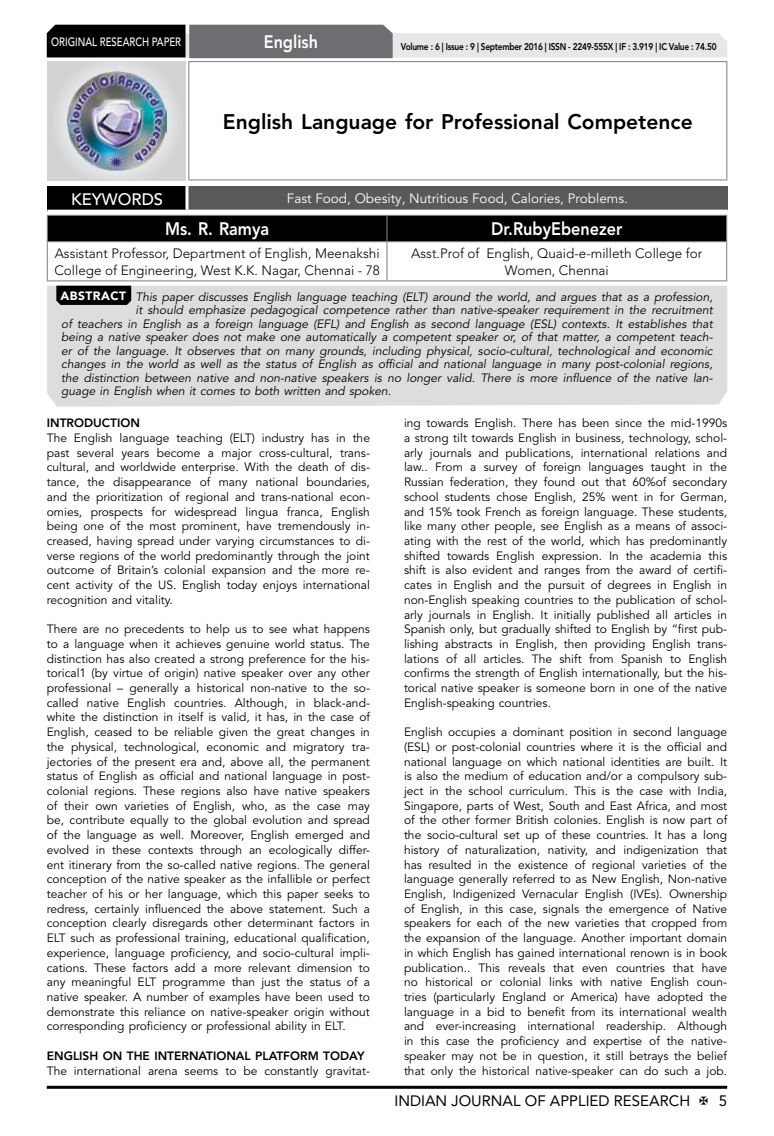
<style>
.page{position:relative;width:774px;height:1136px;background:#fff}
.page>*{position:absolute;margin:0;border:0;box-sizing:border-box;transform-origin:0 0}
.t1{font:800 21px "Avenir LT Std";color:#000}
.t2{font:800 18px "Avenir LT Std";color:#fff;scale:.9 1}
.t3{font:500 16.5px "Avenir LT Std";color:#fff}
.t4{font:15px "Avenir LT Std";color:#000}
.t5{font:300 13.5px/16.2px "Avenir LT Std";color:#000}
.t6{font:13.5px "Avenir LT Std";color:#fff}
.t7{font:12px/14.7px "Avenir LT Std";color:#000;text-align:justify}
.t8{font:italic 12px "Avenir LT Std";color:#000}
.t9{font:800 12px "Avenir LT Std";color:#000}
.t10{font:500 12px "Avenir LT Std";color:#fff;scale:.8 1}
.t11{font:800 9.75px "Avenir LT Std";letter-spacing:-.03em;color:#000;scale:.85 1}
.s1{font-weight:900;font-style:normal;color:#fff}
</style>
<div class="page">
<hr style="left:47px;top:1085px;width:680px;height:3px;background:#000">
<div style="left:48px;top:62px;width:137px;height:118px;background:linear-gradient(to right,#d9dadb,#d9dadb)"></div>
<img style="left:68px;top:71px;width:99px;height:100px">
<svg style="left:47px;top:25px;width:680px;height:33px;background:#979899"></svg>
<hr style="left:188px;top:61px;width:539px;height:1px;background:#808285">
<hr style="left:188px;top:62px;width:1px;height:117px;background:#808285">
<hr style="left:726px;top:62px;width:1px;height:117px;background:#808285">
<hr style="left:188px;top:179px;width:539px;height:1px;background:#808285">
<div style="left:47px;top:215px;width:680px;height:26px;background:#000"></div>
<hr style="left:47px;top:241px;width:340px;height:1px;background:#808285">
<hr style="left:47px;top:242px;width:1px;height:38px;background:#808285">
<hr style="left:387px;top:241px;width:340px;height:1px;background:#808285">
<hr style="left:386px;top:242px;width:1px;height:38px;background:#808285">
<hr style="left:726px;top:242px;width:1px;height:38px;background:#808285">
<hr style="left:47px;top:280px;width:340px;height:1px;background:#808285">
<hr style="left:387px;top:280px;width:340px;height:1px;background:#808285">
<div style="left:47px;top:285px;width:680px;height:121px;background:#dcddde"></div>
<svg style="left:56px;top:285px;width:75px;height:20px"></svg>
<div style="left:47px;top:186px;width:140px;height:25px;background:#000"></div>
<div style="left:187px;top:186px;width:541px;height:25px;background:#58595b"></div>
<hr style="left:185px;top:186px;width:3px;height:24px;background:#fff">
<hr style="left:47px;top:210px;width:140px;height:3px;background:#fff">
<hr style="left:187px;top:210px;width:541px;height:3px;background:#fff">
<p class="t10" style="left:51px;top:34px;width:163px">ORIGINAL RESEARCH PAPER</p>
<h2 class="t2" style="left:264px;top:31px;width:62px">English</h2>
<p class="t11" style="left:401px;top:41px;width:373px">Volume : 6 | Issue : 9 | September 2016 | ISSN - 2249-555X | IF : 3.919 | IC Value : 74.50</p>
<h1 class="t1" style="left:223px;top:109px;width:471px">English Language for Professional Competence</h1>
<h3 class="t3" style="left:71px;top:189px;width:94px">KEYWORDS</h3>
<p class="t6" style="left:287px;top:190px;width:342px">Fast Food, Obesity, Nutritious Food, Calories, Problems.</p>
<h2 class="t2" style="left:165px;top:218px;width:117px">Ms. R. Ramya</h2>
<h2 class="t2" style="left:491px;top:218px;width:148px">Dr.RubyEbenezer</h2>
<p class="t5" style="left:54px;top:245px;width:327px">Assistant Professor, Department of English, Meenakshi<br>College of Engineering, West K.K. Nagar, Chennai - 78</p>
<p class="t5" style="left:411px;top:245px;width:293px;text-align:center">Asst.Prof of English, Quaid-e-milleth College for<br>Women, Chennai</p>
<p class="t8" style="left:61px;top:290px;width:654px"><span class="s1">ABSTRACT</span> This paper discusses English language teaching (ELT) around the world, and argues that as a profession,</p>
<p class="t8" style="left:135px;top:303px;width:579px">it should emphasize pedagogical competence rather than native-speaker requirement in the recruitment</p>
<p class="t8" style="left:61px;top:317px;width:653px">of teachers in English as a foreign language (EFL) and English as second language (ESL) contexts. It establishes that</p>
<p class="t8" style="left:61px;top:330px;width:653px">being a native speaker does not make one automatically a competent speaker or, of that matter, a competent teach-</p>
<p class="t8" style="left:61px;top:344px;width:653px">er of the language. It observes that on many grounds, including physical, socio-cultural, technological and economic</p>
<p class="t8" style="left:61px;top:357px;width:653px">changes in the world as well as the status of English as official and national language in many post-colonial regions,</p>
<p class="t8" style="left:61px;top:371px;width:653px">the distinction between native and non-native speakers is no longer valid. There is more influence of the native lan-</p>
<p class="t8" style="left:61px;top:384px;width:331px">guage in English when it comes to both written and spoken.</p>
<p class="t9" style="left:47px;top:416px;width:95px">INTRODUCTION</p>
<p class="t7" style="left:47px;top:431px;width:325px">The English language teaching (ELT) industry has in the past several years become a major cross-cultural, trans&shy;cultural, and worldwide enterprise. With the death of dis&shy;tance, the disappearance of many national boundaries, and the prioritization of regional and trans-national econ&shy;omies, prospects for widespread lingua franca, English being one of the most prominent, have tremendously in&shy;creased, having spread under varying circumstances to di&shy;verse regions of the world predominantly through the joint outcome of Britain’s colonial expansion and the more re&shy;cent activity of the US. English today enjoys international recognition and vitality.</p>
<p class="t7" style="left:47px;top:622px;width:325px">There are no precedents to help us to see what happens to a language when it achieves genuine world status. The distinction has also created a strong preference for the his&shy;torical1 (by virtue of origin) native speaker over any other professional – generally a historical non-native to the so&shy;called native English countries. Although, in black-and&shy;white the distinction in itself is valid, it has, in the case of English, ceased to be reliable given the great changes in the physical, technological, economic and migratory tra&shy;jectories of the present era and, above all, the permanent status of English as official and national language in post&shy;colonial regions. These regions also have native speakers of their own varieties of English, who, as the case may be, contribute equally to the global evolution and spread of the language as well. Moreover, English emerged and evolved in these contexts through an ecologically differ&shy;ent itinerary from the so-called native regions. The general conception of the native speaker as the infallible or perfect teacher of his or her language, which this paper seeks to redress, certainly influenced the above statement. Such a conception clearly disregards other determinant factors in ELT such as professional training, educational qualification, experience, language proficiency, and socio-cultural impli&shy;cations. These factors add a more relevant dimension to any meaningful ELT programme than just the status of a native speaker. A number of examples have been used to demonstrate this reliance on native-speaker origin without corresponding proficiency or professional ability in ELT.</p>
<p class="t9" style="left:47px;top:1048px;width:319px">ENGLISH ON THE INTERNATIONAL PLATFORM TODAY</p>
<p class="t7" style="left:47px;top:1063px;width:325px">The international arena seems to be constantly gravitat-</p>
<p class="t7" style="left:404px;top:416px;width:325px">ing towards English. There has been since the mid-1990s a strong tilt towards English in business, technology, schol&shy;arly journals and publications, international relations and law.. From a survey of foreign languages taught in the Russian federation, they found out that 60%of secondary school students chose English, 25% went in for German, and 15% took French as foreign language. These students, like many other people, see English as a means of associ&shy;ating with the rest of the world, which has predominantly shifted towards English expression. In the academia this shift is also evident and ranges from the award of certifi&shy;cates in English and the pursuit of degrees in English in non-English speaking countries to the publication of schol&shy;arly journals in English. It initially published all articles in Spanish only, but gradually shifted to English by “first pub&shy;lishing abstracts in English, then providing English trans&shy;lations of all articles. The shift from Spanish to English confirms the strength of English internationally, but the his&shy;torical native speaker is someone born in one of the native English-speaking countries.</p>
<p class="t7" style="left:404px;top:725px;width:325px">English occupies a dominant position in second language (ESL) or post-colonial countries where it is the official and national language on which national identities are built. It is also the medium of education and/or a compulsory sub&shy;ject in the school curriculum. This is the case with India, Singapore, parts of West, South and East Africa, and most of the other former British colonies. English is now part of the socio-cultural set up of these countries. It has a long history of naturalization, nativity, and indigenization that has resulted in the existence of regional varieties of the language generally referred to as New English, Non-native English, Indigenized Vernacular English (IVEs). Ownership of English, in this case, signals the emergence of Native speakers for each of the new varieties that cropped from the expansion of the language. Another important domain in which English has gained international renown is in book publication.. This reveals that even countries that have no historical or colonial links with native English coun&shy;tries (particularly England or America) have adopted the language in a bid to benefit from its international wealth and ever-increasing international readership. Although in this case the proficiency and expertise of the native&shy;speaker may not be in question, it still betrays the belief that only the historical native-speaker can do such a job.</p>
<p class="t4" style="left:394px;top:1091px;width:297px">INDIAN JOURNAL OF APPLIED RESEARCH</p>
<p class="t4" style="left:719px;top:1091px;width:10px">5</p>
</div>
